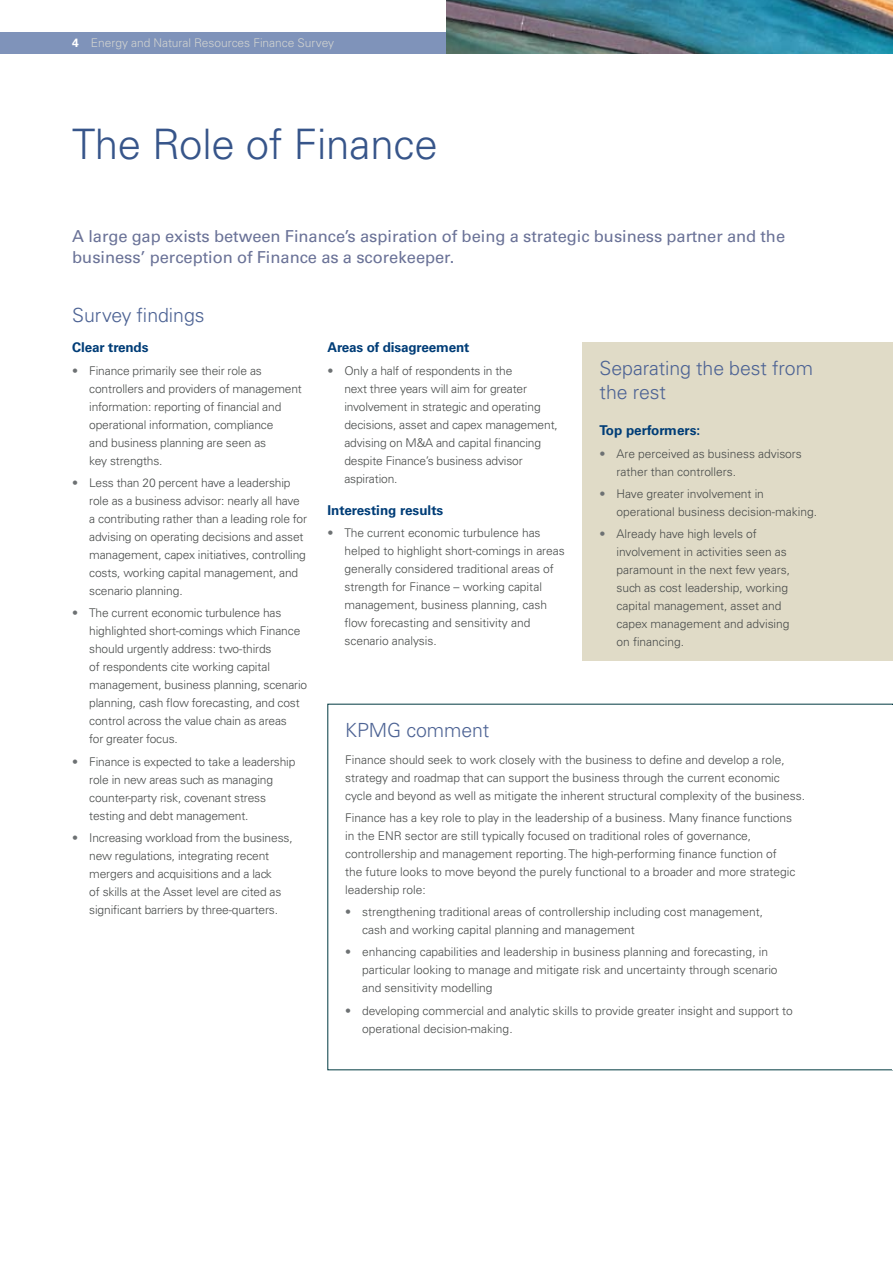
<style>
.page{position:relative;width:893px;height:1263px;background:#fff}
.page>*{position:absolute;margin:0;border:0;box-sizing:border-box;transform-origin:0 0}
.t1{font:300 42px "Univers";letter-spacing:-.005em;color:#37558a}
.t2{font:300 19.5px/24px "Univers";letter-spacing:-.005em;color:#4d6394}
.t3{font:16.5px/21px "Univers";letter-spacing:-.005em;color:#6a7297}
.t4{font:700 13.5px "Univers";letter-spacing:-.01em;color:#003d77}
.t5{font:300 12px/18px "Univers";letter-spacing:-.005em;color:#494c4b}
.t6{font:300 12px "Univers";letter-spacing:-.005em;color:#d0d2d0}
.t7{font:300 12px "Univers";color:#6d7173}
</style>
<div class="page">
<div style="left:0;top:32px;width:446px;height:21px;background:#7f93ba"></div>
<img style="left:446px;top:0;width:447px;height:53px">
<div style="left:583px;top:342px;width:310px;height:319px;background:#e0dbc7"></div>
<p class="t6" style="left:91px;top:36px;width:245px">Energy and Natural Resources Finance Survey</p>
<h1 class="t1" style="left:72px;top:119px;width:367px">The Role of Finance</h1>
<h3 class="t3" style="left:72px;top:226px;width:714px">A large gap exists between Finance’s aspiration of being a strategic business partner and the business’ perception of Finance as a scorekeeper.</h3>
<h2 class="t2" style="left:72px;top:303px;width:134px">Survey findings</h2>
<p class="t4" style="left:72px;top:340px;width:78px">Clear trends</p>
<p class="t5" style="left:89px;top:361px;width:214px">Finance primarily see their role as controllers and providers of management information: reporting of financial and operational information, compliance<br>and business planning are seen as<br>key strengths.</p>
<p class="t5" style="left:89px;top:474px;width:219px">Less than 20 percent have a leadership role as a business advisor: nearly all have a contributing rather than a leading role for advising on operating decisions and asset management, capex initiatives, controlling costs, working capital management, and scenario planning.</p>
<p class="t5" style="left:89px;top:604px;width:219px">The current economic turbulence has highlighted short-comings which Finance should urgently address: two-thirds<br>of respondents cite working capital management, business planning, scenario planning, cash flow forecasting, and cost control across the value chain as areas<br>for greater focus.</p>
<p class="t5" style="left:89px;top:752px;width:208px">Finance is expected to take a leadership role in new areas such as managing counter-party risk, covenant stress testing and debt management.</p>
<p class="t5" style="left:89px;top:828px;width:205px">Increasing workload from the business, new regulations, integrating recent mergers and acquisitions and a lack<br>of skills at the Asset level are cited as significant barriers by three-quarters.</p>
<p class="t7" style="left:72px;top:363px;width:7px">•</p>
<p class="t7" style="left:72px;top:475px;width:7px">•</p>
<p class="t7" style="left:72px;top:606px;width:7px">•</p>
<p class="t7" style="left:72px;top:754px;width:7px">•</p>
<p class="t7" style="left:72px;top:830px;width:7px">•</p>
<p class="t4" style="left:327px;top:340px;width:144px">Areas of disagreement</p>
<p class="t5" style="left:344px;top:361px;width:215px">Only a half of respondents in the<br>next three years will aim for greater involvement in strategic and operating decisions, asset and capex management, advising on M&amp;A and capital financing despite Finance’s business advisor aspiration.</p>
<p class="t4" style="left:327px;top:502px;width:117px">Interesting results</p>
<p class="t5" style="left:344px;top:524px;width:222px">The current economic turbulence has helped to highlight short-comings in areas generally considered traditional areas of strength for Finance – working capital management, business planning, cash flow forecasting and sensitivity and scenario analysis.</p>
<p class="t7" style="left:327px;top:363px;width:7px">•</p>
<p class="t7" style="left:327px;top:526px;width:7px">•</p>
<h2 class="t2" style="left:600px;top:356px;width:215px">Separating the best from the rest</h2>
<p class="t4" style="left:600px;top:423px;width:102px">Top performers:</p>
<p class="t5" style="left:617px;top:444px;width:187px">Are perceived as business advisors rather than controllers.</p>
<p class="t5" style="left:617px;top:485px;width:202px">Have greater involvement in operational business decision-making.</p>
<p class="t5" style="left:617px;top:525px;width:175px">Already have high levels of involvement in activities seen as paramount in the next few years, such as cost leadership, working capital management, asset and capex management and advising on financing.</p>
<p class="t7" style="left:600px;top:446px;width:7px">•</p>
<p class="t7" style="left:600px;top:486px;width:7px">•</p>
<p class="t7" style="left:600px;top:527px;width:7px">•</p>
<h2 class="t2" style="left:345px;top:718px;width:146px">KPMG comment</h2>
<p class="t5" style="left:345px;top:750px;width:461px">Finance should seek to work closely with the business to define and develop a role, strategy and roadmap that can support the business through the current economic cycle and beyond as well as mitigate the inherent structural complexity of the business.</p>
<p class="t5" style="left:345px;top:808px;width:452px">Finance has a key role to play in the leadership of a business. Many finance functions in the ENR sector are still typically focused on traditional roles of governance, controllership and management reporting. The high-performing finance function of the future looks to move beyond the purely functional to a broader and more strategic leadership role:</p>
<p class="t5" style="left:362px;top:903px;width:402px">strengthening traditional areas of controllership including cost management, cash and working capital planning and management</p>
<p class="t5" style="left:362px;top:943px;width:417px">enhancing capabilities and leadership in business planning and forecasting, in particular looking to manage and mitigate risk and uncertainty through scenario and sensitivity modelling</p>
<p class="t5" style="left:362px;top:1001px;width:432px">developing commercial and analytic skills to provide greater insight and support to operational decision-making.</p>
<p class="t7" style="left:345px;top:904px;width:7px">•</p>
<p class="t7" style="left:345px;top:945px;width:7px">•</p>
<p class="t7" style="left:345px;top:1003px;width:7px">•</p>
</div>
